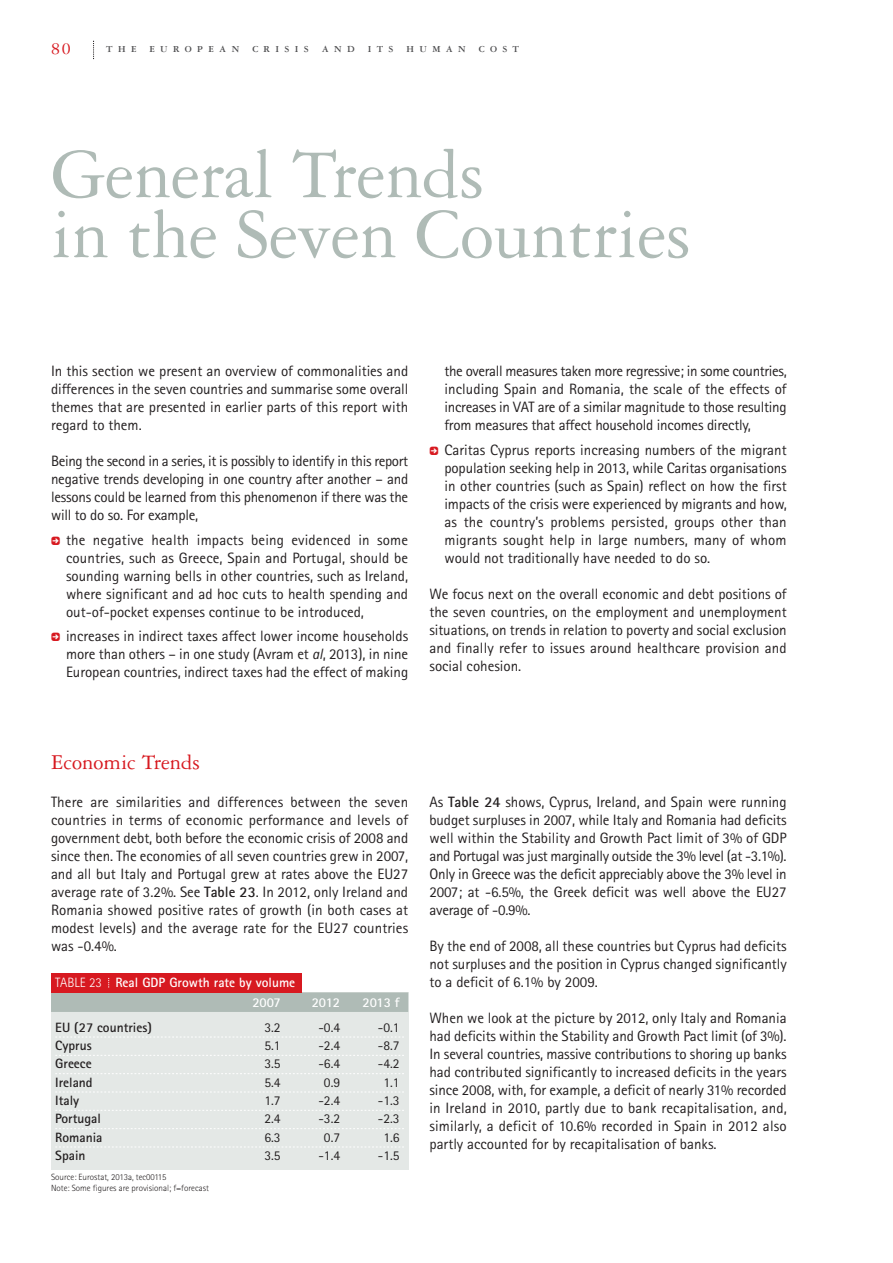
<style>
.page{position:relative;width:893px;height:1263px;background:#fff}
.page>*{position:absolute;margin:0;border:0;box-sizing:border-box;transform-origin:0 0}
.t1{font:75px/60px "Garamond 3 LT Std";letter-spacing:-.005em;color:#afbbb6}
.t2{font:22.5px "Garamond 3 LT Std";color:#d71920}
.t3{font:18px "Garamond 3 LT Std";color:#d71920}
.t4{font:15px/18px "Rotis Sans Serif";color:#231f20;text-align:justify}
.t5{font:13.5px "Rotis Sans Serif";color:#231f20}
.t6{font:700 13.5px "Rotis Sans Serif";color:#231f20}
.t7{font:700 13.5px "Rotis Sans Serif";color:#fff}
.t8{font:700 9.75px "Garamond 3 LT Std";letter-spacing:.545em;color:#4c4c4e}
.t9{font:300 9px/10.8px "Rotis Sans Serif";color:#231f20}
.s1{font-family:"Click Bits Arrow Pods 1";font-size:12px;color:#d71920}
.s2{font-style:italic}
.s3{font-weight:700}
.s4{font-weight:300}
</style>
<div class="page">
<svg style="left:93px;top:41px;width:1px;height:18px"></svg>
<div style="left:51px;top:992px;width:357px;height:178px;background:#e4e8e6"></div>
<div style="left:51px;top:992px;width:357px;height:20px;background:#afbbb6"></div>
<svg style="left:56px;top:1037px;width:348px;height:1px"></svg>
<svg style="left:55px;top:1055px;width:349px;height:1px"></svg>
<svg style="left:55px;top:1073px;width:349px;height:1px"></svg>
<svg style="left:56px;top:1091px;width:348px;height:1px"></svg>
<svg style="left:55px;top:1110px;width:349px;height:1px"></svg>
<svg style="left:55px;top:1128px;width:349px;height:1px"></svg>
<svg style="left:56px;top:1146px;width:348px;height:1px"></svg>
<div style="left:51px;top:973px;width:251px;height:19px;background:#d71920"></div>
<p class="t3" style="left:51px;top:42px;width:21px">80</p>
<p class="t8" style="left:106px;top:46px;width:32px">THE</p>
<p class="t8" style="left:150px;top:46px;width:91px">EUROPEAN</p>
<p class="t8" style="left:252px;top:46px;width:58px">CRISIS</p>
<p class="t8" style="left:322px;top:46px;width:34px">AND</p>
<p class="t8" style="left:368px;top:46px;width:27px">ITS</p>
<p class="t8" style="left:407px;top:46px;width:61px">HUMAN</p>
<p class="t8" style="left:479px;top:46px;width:42px">COST</p>
<h1 class="t1" style="left:51px;top:151px;width:641px">General Trends<br>in the Seven Countries</h1>
<p class="t4" style="left:51px;top:364px;width:359px">In this section we present an overview of commonalities and differences in the seven countries and summarise some overall themes that are presented in earlier parts of this report with regard to them.</p>
<p class="t4" style="left:51px;top:454px;width:359px">Being the second in a series, it is possibly to identify in this report negative trends developing in one country after another – and lessons could be learned from this phenomenon if there was the will to do so. For example,</p>
<p class="t4" style="left:66px;top:532px;width:344px;text-indent:-15px"><span class="s1">5</span> the negative health impacts being evidenced in some countries, such as Greece, Spain and Portugal, should be sounding warning bells in other countries, such as Ireland, where significant and ad hoc cuts to health spending and out-of-pocket expenses continue to be introduced,</p>
<p class="t4" style="left:66px;top:628px;width:344px;text-indent:-15px"><span class="s1">5</span> increases in indirect taxes affect lower income households more than others – in one study (Avram et <span class="s2">al</span>, 2013), in nine European countries, indirect taxes had the effect of making</p>
<p class="t4" style="left:444px;top:364px;width:344px">the overall measures taken more regressive; in some countries, including Spain and Romania, the scale of the effects of increases in VAT are of a similar magnitude to those resulting from measures that affect household incomes directly,</p>
<p class="t4" style="left:444px;top:442px;width:344px;text-indent:-15px"><span class="s1">5</span> Caritas Cyprus reports increasing numbers of the migrant population seeking help in 2013, while Caritas organisations in other countries (such as Spain) reflect on how the first impacts of the crisis were experienced by migrants and how, as the country’s problems persisted, groups other than migrants sought help in large numbers, many of whom would not traditionally have needed to do so.</p>
<p class="t4" style="left:429px;top:586px;width:359px">We focus next on the overall economic and debt positions of the seven countries, on the employment and unemployment situations, on trends in relation to poverty and social exclusion and finally refer to issues around healthcare provision and social cohesion.</p>
<h2 class="t2" style="left:51px;top:754px;width:150px">Economic Trends</h2>
<p class="t4" style="left:51px;top:794px;width:359px">There are similarities and differences between the seven countries in terms of economic performance and levels of government debt, both before the economic crisis of 2008 and since then. The economies of all seven countries grew in 2007, and all but Italy and Portugal grew at rates above the EU27 average rate of 3.2%. See <span class="s3">Table 23</span>. In 2012, only Ireland and Romania showed positive rates of growth (in both cases at modest levels) and the average rate for the EU27 countries was -0.4%.</p>
<p class="t7" style="left:55px;top:978px;width:241px"><span class="s4">TABLE 23</span> Real GDP Growth rate by volume</p>
<p class="t7" style="left:252px;top:997px;width:30px">2007</p>
<p class="t7" style="left:312px;top:997px;width:30px">2012</p>
<p class="t7" style="left:362px;top:997px;width:39px">2013 f</p>
<p class="t6" style="left:55px;top:1022px;width:98px">EU (27 countries)</p>
<p class="t5" style="left:264px;top:1022px;width:18px">3.2</p>
<p class="t5" style="left:318px;top:1022px;width:23px">-0.4</p>
<p class="t5" style="left:378px;top:1022px;width:23px">-0.1</p>
<p class="t6" style="left:55px;top:1040px;width:38px">Cyprus</p>
<p class="t5" style="left:264px;top:1040px;width:18px">5.1</p>
<p class="t5" style="left:318px;top:1040px;width:23px">-2.4</p>
<p class="t5" style="left:378px;top:1040px;width:23px">-8.7</p>
<p class="t6" style="left:55px;top:1059px;width:38px">Greece</p>
<p class="t5" style="left:264px;top:1059px;width:18px">3.5</p>
<p class="t5" style="left:318px;top:1059px;width:23px">-6.4</p>
<p class="t5" style="left:378px;top:1059px;width:23px">-4.2</p>
<p class="t6" style="left:55px;top:1077px;width:39px">Ireland</p>
<p class="t5" style="left:264px;top:1077px;width:18px">5.4</p>
<p class="t5" style="left:324px;top:1077px;width:18px">0.9</p>
<p class="t5" style="left:383px;top:1077px;width:18px">1.1</p>
<p class="t6" style="left:55px;top:1095px;width:25px">Italy</p>
<p class="t5" style="left:264px;top:1095px;width:18px">1.7</p>
<p class="t5" style="left:318px;top:1095px;width:23px">-2.4</p>
<p class="t5" style="left:378px;top:1095px;width:23px">-1.3</p>
<p class="t6" style="left:55px;top:1114px;width:47px">Portugal</p>
<p class="t5" style="left:264px;top:1114px;width:18px">2.4</p>
<p class="t5" style="left:318px;top:1114px;width:23px">-3.2</p>
<p class="t5" style="left:378px;top:1114px;width:23px">-2.3</p>
<p class="t6" style="left:55px;top:1132px;width:49px">Romania</p>
<p class="t5" style="left:264px;top:1132px;width:18px">6.3</p>
<p class="t5" style="left:324px;top:1132px;width:18px">0.7</p>
<p class="t5" style="left:383px;top:1132px;width:18px">1.6</p>
<p class="t6" style="left:55px;top:1150px;width:32px">Spain</p>
<p class="t5" style="left:264px;top:1150px;width:18px">3.5</p>
<p class="t5" style="left:318px;top:1150px;width:23px">-1.4</p>
<p class="t5" style="left:378px;top:1150px;width:23px">-1.5</p>
<p class="t9" style="left:51px;top:1172px;width:159px">Source: Eurostat, 2013a, tec00115<br>Note: Some figures are provisional; f=forecast</p>
<p class="t4" style="left:429px;top:794px;width:359px">As <span class="s3">Table 24</span> shows, Cyprus, Ireland, and Spain were running budget surpluses in 2007, while Italy and Romania had deficits well within the Stability and Growth Pact limit of 3% of GDP and Portugal was just marginally outside the 3% level (at -3.1%).<br>Only in Greece was the deficit appreciably above the 3% level in 2007; at -6.5%, the Greek deficit was well above the EU27 average of -0.9%.</p>
<p class="t4" style="left:429px;top:938px;width:359px">By the end of 2008, all these countries but Cyprus had deficits not surpluses and the position in Cyprus changed significantly to a deficit of 6.1% by 2009.</p>
<p class="t4" style="left:429px;top:1010px;width:359px">When we look at the picture by 2012, only Italy and Romania had deficits within the Stability and Growth Pact limit (of 3%).<br>In several countries, massive contributions to shoring up banks had contributed significantly to increased deficits in the years since 2008, with, for example, a deficit of nearly 31% recorded in Ireland in 2010, partly due to bank recapitalisation, and, similarly, a deficit of 10.6% recorded in Spain in 2012 also partly accounted for by recapitalisation of banks.</p>
</div>
